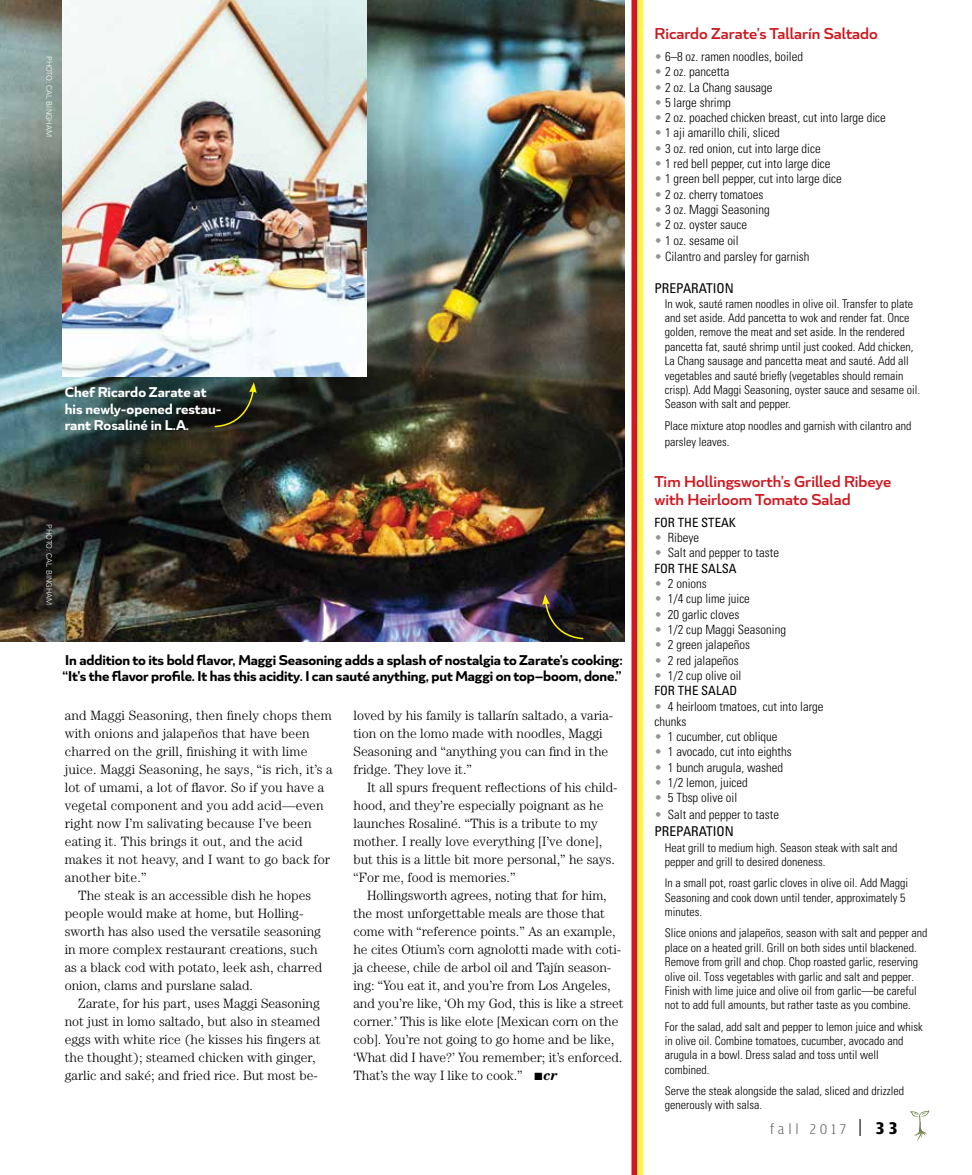
<style>
.page{position:relative;width:972px;height:1175px;background:#fff}
.page>*{position:absolute;margin:0;border:0;box-sizing:border-box;transform-origin:0 0}
.t1{font:500 15px/18px "Blanc";color:#ce171e}
.t2{font:300 15px "Amplitude Cond";letter-spacing:.225em;color:#636466;scale:1.15 1}
.t3{font:italic 700 14.25px "Century Std";color:#000}
.t4{font:300 13.5px/18px "Century Std";color:#000}
.t5{font:600 13.5px/16.2px "Blanc";letter-spacing:-.01em;color:#000}
.t6{font:600 13.5px/16.2px "Blanc";color:#fff}
.t7{font:condensed 13.5px "Univers LT Std";color:#000}
.t8{font:300 condensed 12.75px/15.3px "Univers LT Std";color:#000}
.t9{font:condensed 12.75px "Univers LT Std";color:#000}
.t10{font:300 condensed 12px/14.4px "Univers LT Std";color:#000}
.t11{font:300 7.5px "Univers LT Std";color:#fff}
.s1{color:#939598}
.s2{font-weight:400}
.s3{font-size:21px;color:#000}
.s4{font-weight:700;font-size:18px;color:#000}
</style>
<div class="page">
<svg style="left:910px;top:1110px;width:19px;height:31px"></svg>
<img style="left:0;top:0;width:624px;height:641px">
<img style="left:63px;top:0;width:304px;height:376px">
<svg style="left:542px;top:594px;width:43px;height:46px;background:#252119"></svg>
<svg style="left:213px;top:382px;width:44px;height:46px;background:#282e1d"></svg>
<div style="left:632px;top:0;width:6px;height:1174px;background:#ce171e"></div>
<div style="left:638px;top:0;width:6px;height:1174px;background:#fff450"></div>
<p class="t11" style="left:54px;top:56px;width:82px;rotate:90deg">PHOTO: CAL BINGHAM</p>
<p class="t6" style="left:65px;top:384px;width:158px">Chef Ricardo Zarate at his newly-opened restau&shy;rant Rosaliné in L.A.</p>
<p class="t11" style="left:54px;top:524px;width:82px;rotate:90deg">PHOTO: CAL BINGHAM</p>
<p class="t5" style="left:63px;top:652px;width:562px">In addition to its bold flavor, Maggi Seasoning adds a splash of nostalgia to Zarate’s cooking: “It’s the flavor profile. It has this acidity. I can sauté anything, put Maggi on top—boom, done.”</p>
<p class="t4" style="left:65px;top:706px;width:269px">and Maggi Seasoning, then finely chops them</p>
<p class="t4" style="left:65px;top:724px;width:247px">with onions and jalapeños that have been</p>
<p class="t4" style="left:65px;top:742px;width:244px">charred on the grill, finishing it with lime</p>
<p class="t4" style="left:65px;top:760px;width:269px">juice. Maggi Seasoning, he says, “is rich, it’s a</p>
<p class="t4" style="left:65px;top:778px;width:261px">lot of umami, a lot of flavor. So if you have a</p>
<p class="t4" style="left:65px;top:796px;width:260px">vegetal component and you add acid—even</p>
<p class="t4" style="left:65px;top:814px;width:248px">right now I’m salivating because I’ve been</p>
<p class="t4" style="left:65px;top:832px;width:239px">eating it. This brings it out, and the acid</p>
<p class="t4" style="left:65px;top:850px;width:267px">makes it not heavy, and I want to go back for</p>
<p class="t4" style="left:65px;top:868px;width:83px">another bite.”</p>
<p class="t4" style="left:78px;top:886px;width:234px">The steak is an accessible dish he hopes</p>
<p class="t4" style="left:65px;top:904px;width:240px">people would make at home, but Holling-</p>
<p class="t4" style="left:65px;top:922px;width:258px">sworth has also used the versatile seasoning</p>
<p class="t4" style="left:65px;top:940px;width:254px">in more complex restaurant creations, such</p>
<p class="t4" style="left:65px;top:958px;width:259px">as a black cod with potato, leek ash, charred</p>
<p class="t4" style="left:65px;top:976px;width:190px">onion, clams and purslane salad.</p>
<p class="t4" style="left:78px;top:994px;width:243px">Zarate, for his part, uses Maggi Seasoning</p>
<p class="t4" style="left:65px;top:1012px;width:257px">not just in lomo saltado, but also in steamed</p>
<p class="t4" style="left:65px;top:1030px;width:257px">eggs with white rice (he kisses his fingers at</p>
<p class="t4" style="left:65px;top:1048px;width:252px">the thought); steamed chicken with ginger,</p>
<p class="t4" style="left:65px;top:1066px;width:255px">garlic and saké; and fried rice. But most be-</p>
<p class="t4" style="left:354px;top:706px;width:261px">loved by his family is tallarín saltado, a varia&shy;tion on the lomo made with noodles, Maggi Seasoning and “anything you can find in the fridge. They love it.”</p>
<p class="t4" style="left:354px;top:778px;width:266px;text-indent:14px">It all spurs frequent reflections of his child&shy;hood, and they’re especially poignant as he launches Rosaliné. “This is a tribute to my mother. I really love everything [I’ve done], but this is a little bit more personal,” he says. “For me, food is memories.”</p>
<p class="t4" style="left:354px;top:886px;width:272px;text-indent:14px">Hollingsworth agrees, noting that for him, the most unforgettable meals are those that come with “reference points.” As an example, he cites Otium’s corn agnolotti made with coti&shy;ja cheese, chile de arbol oil and Tajín season&shy;ing: “You eat it, and you’re from Los Angeles, and you’re like, ‘Oh my God, this is like a street corner.’ This is like elote [Mexican corn on the cob]. You’re not going to go home and be like, ‘What did I have?’ You remember; it’s enforced.<br>That’s the way I like to cook.”</p>
<p class="t3" style="left:535px;top:1067px;width:25px">■cr</p>
<p class="t1" style="left:654px;top:24px;width:225px">Ricardo Zarate’s Tallarín Saltado</p>
<p class="t8" style="left:654px;top:49px;width:150px"><span class="s1">•</span> 6–8 oz. ramen noodles, boiled</p>
<p class="t8" style="left:654px;top:64px;width:76px"><span class="s1">•</span> 2 oz. pancetta</p>
<p class="t8" style="left:654px;top:79px;width:120px"><span class="s1">•</span> 2 oz. La Chang sausage</p>
<p class="t8" style="left:654px;top:95px;width:78px"><span class="s1">•</span> 5 large shrimp</p>
<p class="t8" style="left:654px;top:110px;width:233px"><span class="s1">•</span> 2 oz. poached chicken breast, cut into large dice</p>
<p class="t8" style="left:654px;top:125px;width:127px"><span class="s1">•</span> 1 aji amarillo chili, sliced</p>
<p class="t8" style="left:654px;top:141px;width:168px"><span class="s1">•</span> 3 oz. red onion, cut into large dice</p>
<p class="t8" style="left:654px;top:156px;width:178px"><span class="s1">•</span> 1 red bell pepper, cut into large dice</p>
<p class="t8" style="left:654px;top:171px;width:189px"><span class="s1">•</span> 1 green bell pepper, cut into large dice</p>
<p class="t8" style="left:654px;top:186px;width:110px"><span class="s1">•</span> 2 oz. cherry tomatoes</p>
<p class="t8" style="left:654px;top:202px;width:117px"><span class="s1">•</span> 3 oz. Maggi Seasoning</p>
<p class="t8" style="left:654px;top:217px;width:94px"><span class="s1">•</span> 2 oz. oyster sauce</p>
<p class="t8" style="left:654px;top:232px;width:86px"><span class="s1">•</span> 1 oz. sesame oil</p>
<p class="t8" style="left:654px;top:249px;width:156px"><span class="s1">•</span> Cilantro and parsley for garnish</p>
<p class="t7" style="left:654px;top:280px;width:81px">PREPARATION</p>
<p class="t10" style="left:665px;top:296px;width:257px">In wok, sauté ramen noodles in olive oil. Transfer to plate and set aside. Add pancetta to wok and render fat. Once golden, remove the meat and set aside. In the rendered pancetta fat, sauté shrimp until just cooked. Add chicken, La Chang sausage and pancetta meat and sauté. Add all vegetables and sauté briefly (vegetables should remain crisp). Add Maggi Seasoning, oyster sauce and sesame oil.<br>Season with salt and pepper.</p>
<p class="t10" style="left:665px;top:417px;width:248px;line-height:16.2px">Place mixture atop noodles and garnish with cilantro and parsley leaves.</p>
<p class="t1" style="left:654px;top:472px;width:238px">Tim Hollingsworth’s Grilled Ribeye with Heirloom Tomato Salad</p>
<p class="t9" style="left:654px;top:514px;width:83px">FOR THE STEAK</p>
<p class="t8" style="left:654px;top:530px;width:46px"><span class="s1">•</span> Ribeye</p>
<p class="t8" style="left:654px;top:545px;width:126px"><span class="s1">•</span> Salt and pepper to taste<br><span class="s2">FOR THE SALSA</span></p>
<p class="t8" style="left:654px;top:576px;width:54px"><span class="s1">•</span> 2 onions</p>
<p class="t8" style="left:654px;top:591px;width:97px"><span class="s1">•</span> 1/4 cup lime juice</p>
<p class="t8" style="left:654px;top:606px;width:86px"><span class="s1">•</span> 20 garlic cloves</p>
<p class="t8" style="left:654px;top:622px;width:133px"><span class="s1">•</span> 1/2 cup Maggi Seasoning</p>
<p class="t8" style="left:654px;top:637px;width:97px"><span class="s1">•</span> 2 green jalapeños</p>
<p class="t8" style="left:654px;top:652px;width:86px"><span class="s1">•</span> 2 red jalapeños</p>
<p class="t8" style="left:654px;top:668px;width:88px"><span class="s1">•</span> 1/2 cup olive oil<br><span class="s2">FOR THE SALAD</span></p>
<p class="t8" style="left:654px;top:698px;width:171px"><span class="s1">•</span> 4 heirloom tmatoes, cut into large chunks</p>
<p class="t8" style="left:654px;top:729px;width:125px"><span class="s1">•</span> 1 cucumber, cut oblique</p>
<p class="t8" style="left:654px;top:744px;width:139px"><span class="s1">•</span> 1 avocado, cut into eighths</p>
<p class="t8" style="left:654px;top:759px;width:130px"><span class="s1">•</span> 1 bunch arugula, washed</p>
<p class="t8" style="left:654px;top:775px;width:95px"><span class="s1">•</span> 1/2 lemon, juiced</p>
<p class="t8" style="left:654px;top:790px;width:84px"><span class="s1">•</span> 5 Tbsp olive oil</p>
<p class="t8" style="left:654px;top:806px;width:126px"><span class="s1">•</span> Salt and pepper to taste</p>
<p class="t7" style="left:654px;top:822px;width:81px">PREPARATION</p>
<p class="t10" style="left:665px;top:840px;width:234px">Heat grill to medium high. Season steak with salt and pepper and grill to desired doneness.</p>
<p class="t10" style="left:665px;top:876px;width:245px">In a small pot, roast garlic cloves in olive oil. Add Maggi<br>Seasoning and cook down until tender, approximately 5 minutes.</p>
<p class="t10" style="left:665px;top:926px;width:264px">Slice onions and jalapeños, season with salt and pepper and place on a heated grill. Grill on both sides until blackened.<br>Remove from grill and chop. Chop roasted garlic, reserving olive oil. Toss vegetables with garlic and salt and pepper.<br>Finish with lime juice and olive oil from garlic—be careful not to add full amounts, but rather taste as you combine.</p>
<p class="t10" style="left:665px;top:1019px;width:259px">For the salad, add salt and pepper to lemon juice and whisk in olive oil. Combine tomatoes, cucumber, avocado and arugula in a bowl. Dress salad and toss until well combined.</p>
<p class="t10" style="left:665px;top:1083px;width:241px">Serve the steak alongside the salad, sliced and drizzled generously with salsa.</p>
<p class="t2" style="left:770px;top:1121px;width:112px">fall 2017 <span class="s3">|</span> <span class="s4">33</span></p>
</div>
